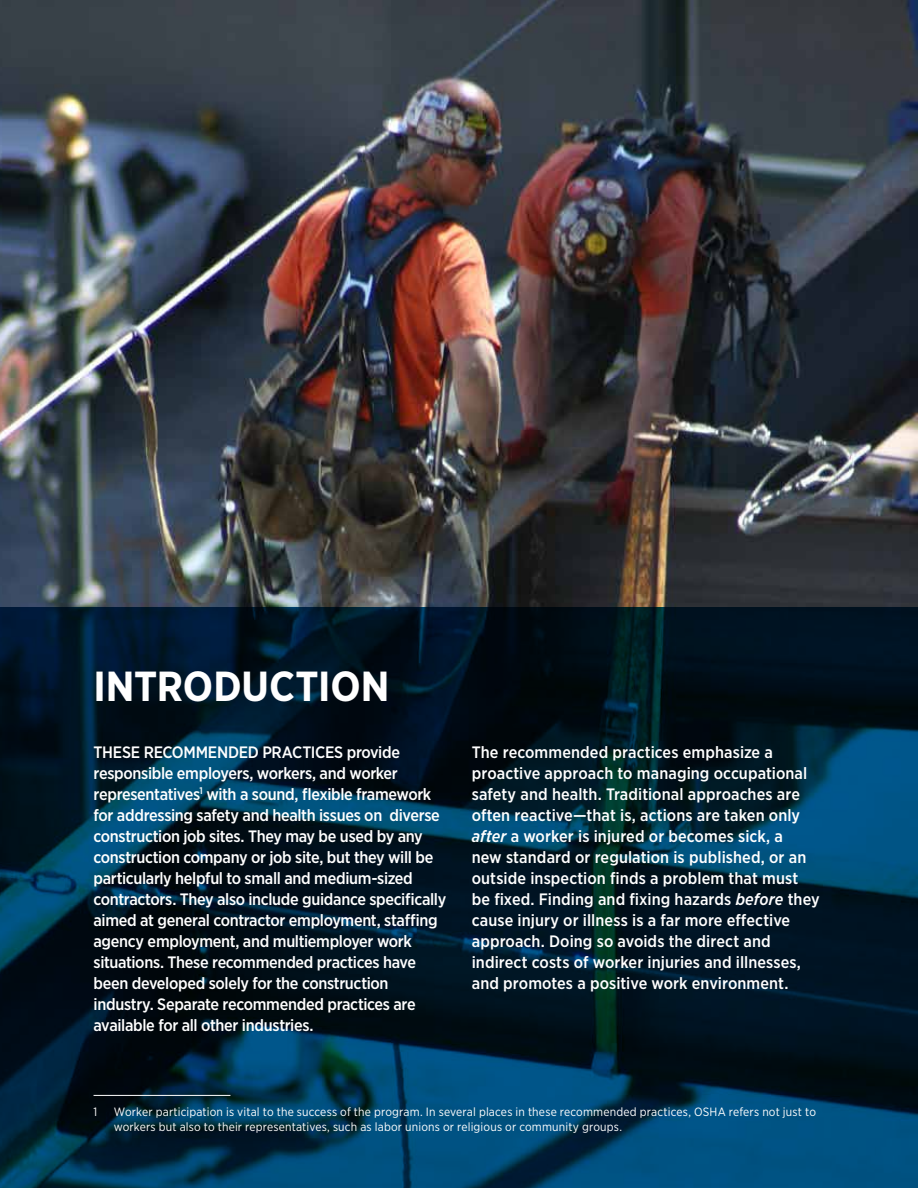
<style>
.page{position:relative;width:918px;height:1188px;background:#fff}
.page>*{position:absolute;margin:0;border:0;box-sizing:border-box;transform-origin:0 0}
.White_Intro_Page_Hea{font:700 42px "Gotham Narrow";color:#fff}
.White_intro_text{font:500 16.5px/21px "Gotham Narrow";letter-spacing:-.015em;color:#fff}
.White_intro_text-2{font:500 16.5px/21px "Gotham Narrow";letter-spacing:.005em;color:#fff}
.white_footnotes{font:12px/15px "Gotham Narrow";letter-spacing:.015em;color:#fff}
.s1{font-style:italic}
</style>
<div class="page">
<img style="left:0;top:0;width:918px;height:608px">
<svg style="left:0;top:608px;width:918px;height:580px;background:#002136"></svg>
<hr style="left:94px;top:1095px;width:136px;height:1px;background:#fff">
<p class="White_Intro_Page_Hea" style="left:94px;top:659px;width:298px">INTRODUCTION</p>
<p class="White_intro_text" style="left:94px;top:741px;width:354px">THESE RECOMMENDED PRACTICES provide responsible employers, workers, and worker representatives<sup>1</sup> with a sound, flexible framework for addressing safety and health issues on diverse construction job sites. They may be used by any construction company or job site, but they will be particularly helpful to small and medium-sized contractors. They also include guidance specifically aimed at general contractor employment, staffing agency employment, and multiemployer work situations. These recommended practices have been developed solely for the construction industry. Separate recommended practices are available for all other industries.</p>
<p class="White_intro_text-2" style="left:472px;top:741px;width:349px">The recommended practices emphasize a proactive approach to managing occupational safety and health. Traditional approaches are often reactive—that is, actions are taken only <span class="s1">after</span> a worker is injured or becomes sick, a<br>new standard or regulation is published, or an outside inspection finds a problem that must be fixed. Finding and fixing hazards <span class="s1">before</span> they cause injury or illness is a far more effective approach. Doing so avoids the direct and indirect costs of worker injuries and illnesses, and promotes a positive work environment.</p>
<p class="white_footnotes" style="left:94px;top:1104px;width:5px">1</p>
<p class="white_footnotes" style="left:114px;top:1104px;width:704px">Worker participation is vital to the success of the program. In several places in these recommended practices, OSHA refers not just to workers but also to their representatives, such as labor unions or religious or community groups.</p>
</div>
